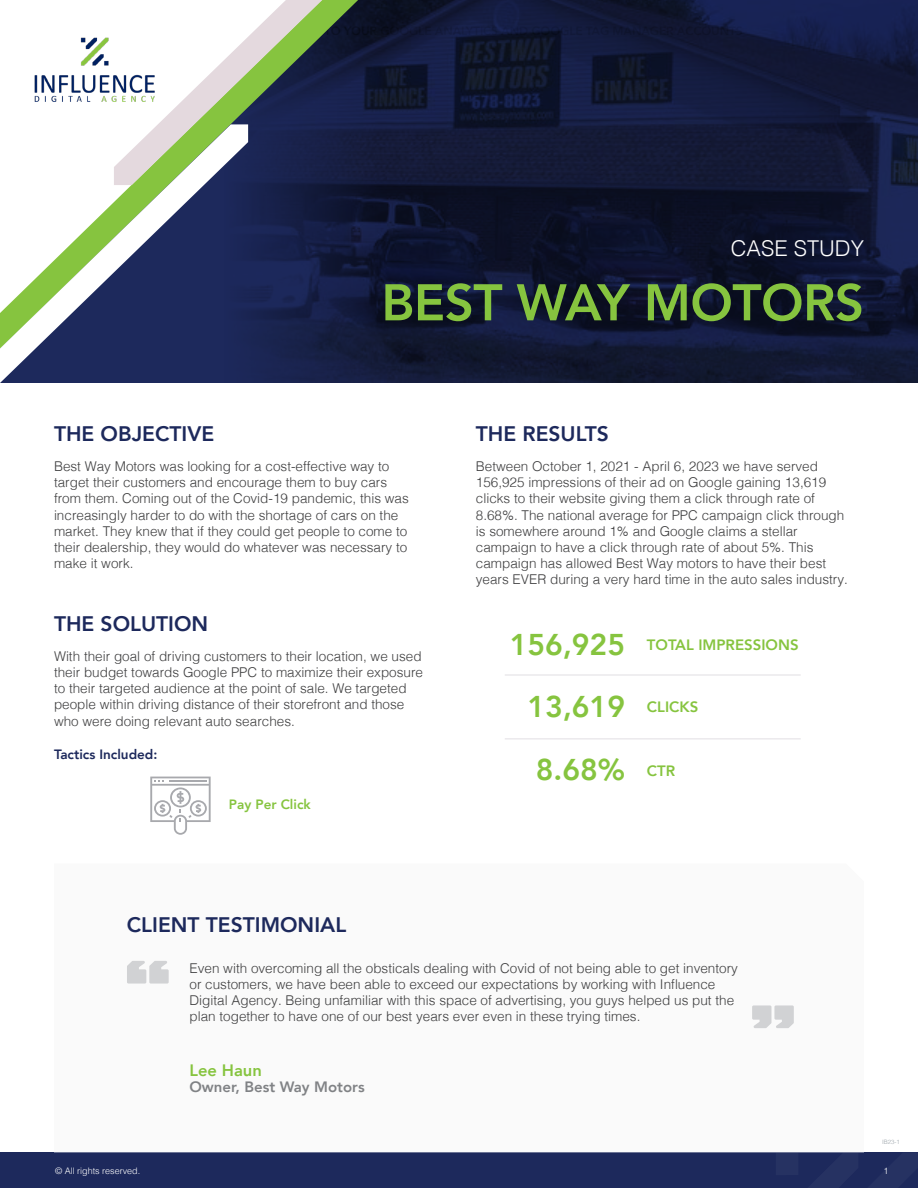
<style>
.page{position:relative;width:918px;height:1188px;background:#fff}
.page>*{position:absolute;margin:0;border:0;box-sizing:border-box;transform-origin:0 0}
.t1{font:800 51px "Avenir";letter-spacing:-.01em;color:#86c43f}
.t2{font:800 30px "Avenir";color:#86c43f}
.t3{font:300 21.75px "Helvetica";color:#fff}
.t4{font:800 21px "Avenir";color:#1d295c}
.t5{font:800 16.5px "Avenir";color:#86c43f}
.t6{font:800 15px "Avenir";color:#86c43f}
.t7{font:800 15px "Avenir";color:#808285}
.t8{font:300 13.5px/16.2px "Helvetica";color:#3e3e3f}
.t9{font:800 13.5px "Avenir";color:#1d295c}
.t10{font:800 13.5px "Avenir";color:#86c43f}
.t11{font:300 9px "Helvetica";color:#fff}
.t12{font:300 6px "Helvetica";color:#9da5ab}
</style>
<div class="page">
<div style="left:0;top:1153px;width:918px;height:35px;background:#1d295c"></div>
<svg style="left:867px;top:1152px;width:51px;height:1px"></svg>
<svg style="left:807px;top:1152px;width:51px;height:1px"></svg>
<div style="left:776px;top:1153px;width:22px;height:22px;background:#263262"></div>
<svg style="left:248px;top:0;width:670px;height:383px;background:#111734"></svg>
<svg style="left:248px;top:0;width:110px;height:349px;background:#192446"></svg>
<svg style="left:158px;top:0;width:164px;height:185px"></svg>
<svg style="left:0;top:124px;width:248px;height:259px"></svg>
<img style="left:34px;top:27px;width:132px;height:85px">
<svg style="left:150px;top:777px;width:61px;height:58px"></svg>
<hr style="left:505px;top:674px;width:296px;height:2px;background:#ebe9ec">
<hr style="left:505px;top:738px;width:296px;height:2px;background:#ebe9ec">
<svg style="left:752px;top:1005px;width:42px;height:23px"></svg>
<svg style="left:127px;top:961px;width:42px;height:23px"></svg>
<p class="t3" style="left:731px;top:230px;width:135px">CASE STUDY</p>
<p class="t1" style="left:381px;top:263px;width:484px">BEST WAY MOTORS</p>
<p class="t4" style="left:54px;top:418px;width:162px">THE OBJECTIVE</p>
<p class="t8" style="left:54px;top:457px;width:356px">Best Way Motors was looking for a cost-effective way to target their customers and encourage them to buy cars from them. Coming out of the Covid-19 pandemic, this was increasingly harder to do with the shortage of cars on the market. They knew that if they could get people to come to their dealership, they would do whatever was necessary to make it work.</p>
<p class="t4" style="left:54px;top:607px;width:156px">THE SOLUTION</p>
<p class="t8" style="left:54px;top:647px;width:371px">With their goal of driving customers to their location, we used their budget towards Google PPC to maximize their exposure to their targeted audience at the point of sale. We targeted people within driving distance of their storefront and those who were doing relevant auto searches.</p>
<p class="t9" style="left:54px;top:744px;width:105px">Tactics Included:</p>
<p class="t10" style="left:229px;top:794px;width:83px">Pay Per Click</p>
<p class="t4" style="left:476px;top:418px;width:135px">THE RESULTS</p>
<p class="t8" style="left:476px;top:457px;width:374px">Between October 1, 2021 - April 6, 2023 we have served 156,925 impressions of their ad on Google gaining 13,619 clicks to their website giving them a click through rate of 8.68%. The national average for PPC campaign click through is somewhere around 1% and Google claims a stellar campaign to have a click through rate of about 5%. This campaign has allowed Best Way motors to have their best years EVER during a very hard time in the auto sales industry.</p>
<p class="t2" style="left:510px;top:621px;width:117px">156,925</p>
<p class="t6" style="left:647px;top:633px;width:153px">TOTAL IMPRESSIONS</p>
<p class="t2" style="left:527px;top:684px;width:99px">13,619</p>
<p class="t6" style="left:647px;top:696px;width:53px">CLICKS</p>
<p class="t2" style="left:536px;top:746px;width:91px">8.68%</p>
<p class="t6" style="left:647px;top:759px;width:30px">CTR</p>
<p class="t4" style="left:127px;top:909px;width:221px">CLIENT TESTIMONIAL</p>
<p class="t8" style="left:190px;top:959px;width:550px">Even with overcoming all the obsticals dealing with Covid of not being able to get inventory or customers, we have been able to exceed our expectations by working with Influence Digital Agency. Being unfamiliar with this space of advertising, you guys helped us put the plan together to have one of our best years ever even in these trying times.</p>
<p class="t11" style="left:55px;top:1163px;width:87px">© All rights reserved.</p>
<p class="t5" style="left:189px;top:1057px;width:74px">Lee Haun</p>
<p class="t7" style="left:189px;top:1075px;width:177px">Owner, Best Way Motors</p>
<p class="t12" style="left:882px;top:1136px;width:19px">IB23-1</p>
<p class="t11" style="left:883px;top:1163px;width:7px">1</p>
</div>
